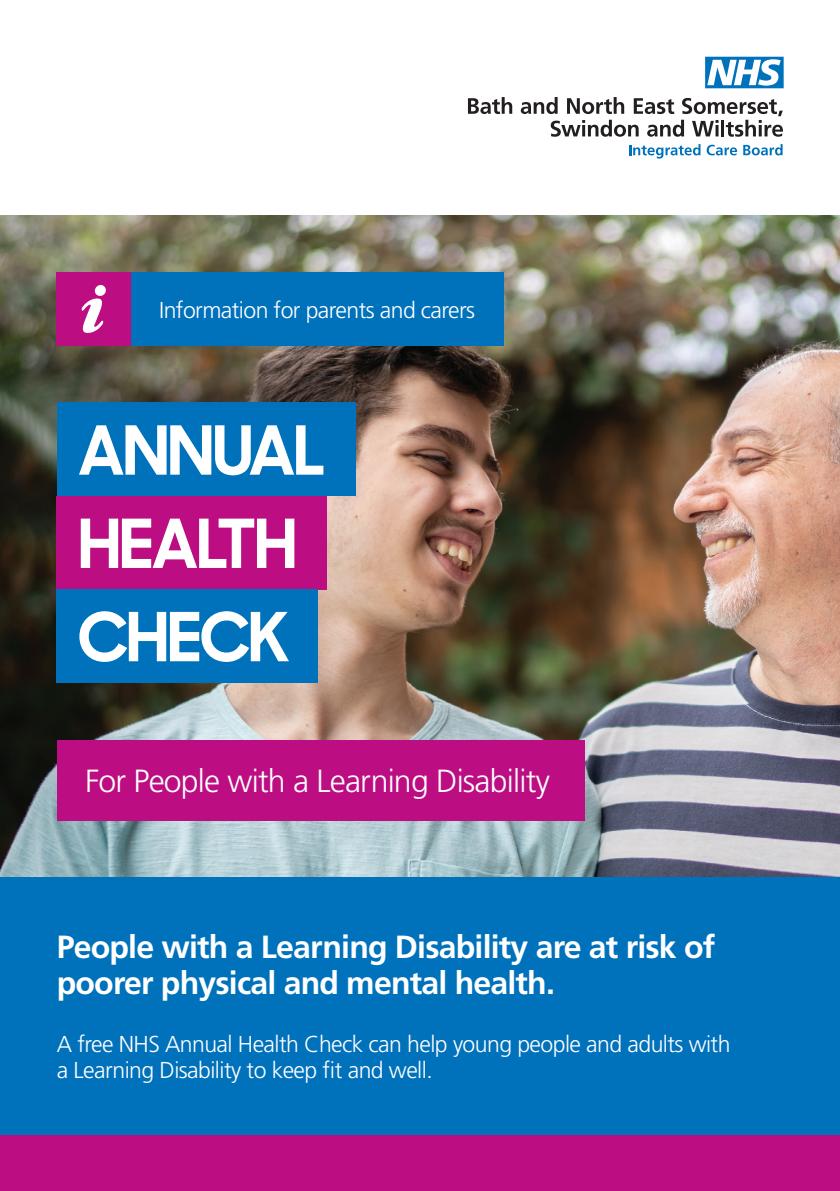
<style>
.page{position:relative;width:840px;height:1191px;background:#fff}
.page>*{position:absolute;margin:0;border:0;box-sizing:border-box;transform-origin:0 0}
.t1{font:700 67.6px "Sharp Sans No 1";letter-spacing:-.025em;color:#fff}
.Headers{font:700 32px/36px "Frutiger LT Std";letter-spacing:-.025em;color:#fff}
.Headers-2{font:300 32px "Frutiger LT Std";letter-spacing:-.025em;color:#fff}
.t2{font:300 23px/26px "Frutiger LT Std";letter-spacing:-.025em;color:#fff}
</style>
<div class="page">
<img style="left:0;top:215px;width:839px;height:662px">
<div style="left:0;top:1134px;width:839px;height:57px;background:#bc0d83"></div>
<svg style="left:705px;top:57px;width:78px;height:31px"></svg>
<svg style="left:468px;top:97px;width:44px;height:17px"></svg>
<svg style="left:520px;top:97px;width:262px;height:40px"></svg>
<svg style="left:629px;top:144px;width:71px;height:15px"></svg>
<svg style="left:706px;top:145px;width:30px;height:10px"></svg>
<svg style="left:743px;top:144px;width:39px;height:11px"></svg>
<div style="left:57px;top:739px;width:527px;height:81px;background:#bc0d83"></div>
<div style="left:0;top:877px;width:839px;height:257px;background:#0072bc"></div>
<div style="left:131px;top:272px;width:372px;height:74px;background:#0072bc"></div>
<div style="left:57px;top:272px;width:74px;height:74px;background:#bc0d83"></div>
<svg style="left:81px;top:285px;width:25px;height:48px"></svg>
<div style="left:57px;top:496px;width:269px;height:93px;background:#bc0d83"></div>
<div style="left:57px;top:403px;width:298px;height:93px;background:#0072bc"></div>
<div style="left:57px;top:589px;width:260px;height:93px;background:#0072bc"></div>
<p class="t2" style="left:159px;top:297px;width:317px">Information for parents and carers</p>
<p class="t1" style="left:78px;top:400px;width:249px">ANNUAL</p>
<p class="t1" style="left:78px;top:493px;width:220px">HEALTH</p>
<p class="t1" style="left:78px;top:587px;width:213px">CHECK</p>
<p class="Headers-2" style="left:85px;top:763px;width:466px">For People with a Learning Disability</p>
<p class="Headers" style="left:57px;top:929px;width:659px">People with a Learning Disability are at risk of poorer physical and mental health.</p>
<p class="t2" style="left:57px;top:1031px;width:675px">A free NHS Annual Health Check can help young people and adults with a Learning Disability to keep fit and well.</p>
</div>
